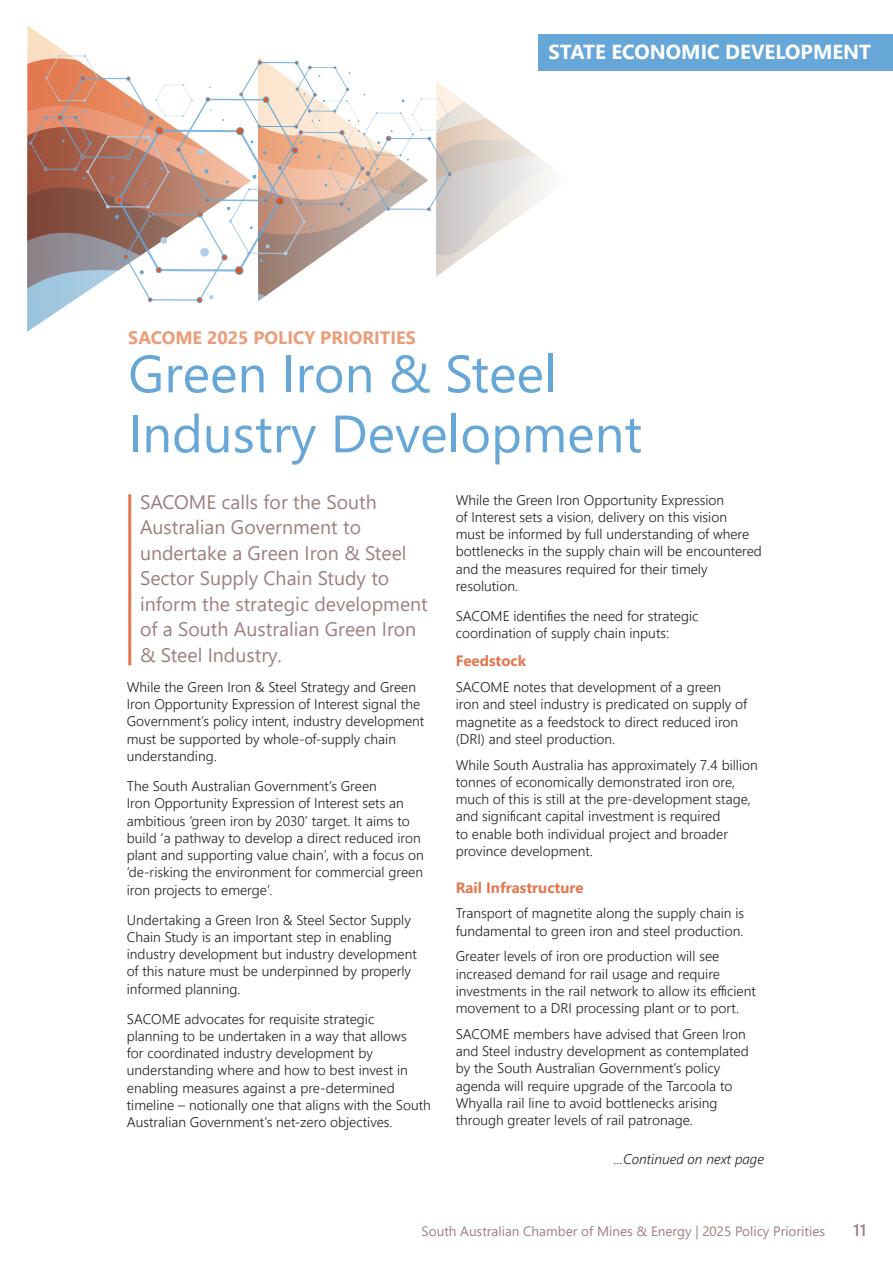
<style>
.page{position:relative;width:893px;height:1263px;background:#fff}
.page>*{position:absolute;margin:0;border:0;box-sizing:border-box;transform-origin:0 0}
.Header_2{font:52.5px/60px "Segoe UI";color:#67a7d7}
.t1{font:700 20.25px "Segoe UI";color:#fff}
.Subhead_2025{font:19.5px/25.5px "Segoe UI";color:#9d7f7e}
.t2{font:700 18px "Segoe UI";color:#eb9c79}
.t3{font:600 16.5px "Segoe UI";color:#9d7f7e}
.Minihead{font:700 15px "Segoe UI";color:#e4774f}
.Body{font:300 13.95px/17.2px "Segoe UI";color:#231f20}
.Minihead-2{font:300 13.95px/17.2px "Segoe UI";color:#231f20}
.Body-2{font:italic 300 13.95px "Segoe UI";color:#231f20}
.t4{font:13.5px "Segoe UI";color:#9d7f7e}
</style>
<div class="page">
<svg style="left:27px;top:26px;width:542px;height:277px"></svg>
<div style="left:538px;top:34px;width:355px;height:36px;background:#67a7d7"></div>
<hr style="left:128px;top:494px;width:3px;height:171px;background:#e4774f">
<p class="t2" style="left:128px;top:321px;width:289px">SACOME 2025 POLICY PRIORITIES</p>
<p class="t1" style="left:549px;top:33px;width:324px">STATE ECONOMIC DEVELOPMENT</p>
<p class="Header_2" style="left:128px;top:339px;width:515px">Green Iron &amp; Steel<br>Industry Development</p>
<p class="Subhead_2025" style="left:140px;top:487px;width:289px">SACOME calls for the South<br>Australian Government to undertake a Green Iron &amp; Steel<br>Sector Supply Chain Study to inform the strategic development of a South Australian Green Iron &amp; Steel Industry.</p>
<p class="Body" style="left:127px;top:677px;width:299px">While the Green Iron &amp; Steel Strategy and Green Iron Opportunity Expression of Interest signal the Government’s policy intent, industry development must be supported by whole-of-supply chain understanding.</p>
<p class="Body" style="left:127px;top:776px;width:299px">The South Australian Government’s Green<br>Iron Opportunity Expression of Interest sets an ambitious ‘green iron by 2030’ target. It aims to build ‘a pathway to develop a direct reduced iron plant and supporting value chain’, with a focus on ‘de-risking the environment for commercial green iron projects to emerge’.</p>
<p class="Body" style="left:127px;top:910px;width:292px">Undertaking a Green Iron &amp; Steel Sector Supply Chain Study is an important step in enabling industry development but industry development of this nature must be underpinned by properly informed planning.</p>
<p class="Body" style="left:127px;top:1009px;width:305px">SACOME advocates for requisite strategic<br>planning to be undertaken in a way that allows<br>for coordinated industry development by understanding where and how to best invest in enabling measures against a pre-determined timeline – notionally one that aligns with the South Australian Government’s net-zero objectives.</p>
<p class="Body" style="left:456px;top:490px;width:308px">While the Green Iron Opportunity Expression<br>of Interest sets a vision, delivery on this vision<br>must be informed by full understanding of where bottlenecks in the supply chain will be encountered and the measures required for their timely resolution.</p>
<p class="Body" style="left:456px;top:606px;width:244px">SACOME identifies the need for strategic coordination of supply chain inputs:</p>
<p class="Minihead" style="left:456px;top:647px;width:72px">Feedstock</p>
<p class="Minihead-2" style="left:456px;top:677px;width:293px">SACOME notes that development of a green iron and steel industry is predicated on supply of magnetite as a feedstock to direct reduced iron (DRI) and steel production.</p>
<p class="Minihead-2" style="left:456px;top:755px;width:304px">While South Australia has approximately 7.4 billion tonnes of economically demonstrated iron ore, much of this is still at the pre-development stage, and significant capital investment is required<br>to enable both individual project and broader province development.</p>
<p class="Minihead" style="left:456px;top:873px;width:129px">Rail Infrastructure</p>
<p class="Minihead-2" style="left:456px;top:903px;width:290px">Transport of magnetite along the supply chain is fundamental to green iron and steel production.</p>
<p class="Minihead-2" style="left:456px;top:946px;width:302px">Greater levels of iron ore production will see increased demand for rail usage and require investments in the rail network to allow its efficient movement to a DRI processing plant or to port.</p>
<p class="Minihead-2" style="left:456px;top:1024px;width:295px">SACOME members have advised that Green Iron and Steel industry development as contemplated by the South Australian Government’s policy agenda will require upgrade of the Tarcoola to Whyalla rail line to avoid bottlenecks arising through greater levels of rail patronage.</p>
<p class="Body-2" style="left:614px;top:1145px;width:152px">...Continued on next page</p>
<p class="t4" style="left:422px;top:1218px;width:405px">South Australian Chamber of Mines &amp; Energy | 2025 Policy Priorities</p>
<p class="t3" style="left:853px;top:1214px;width:15px">11</p>
</div>
